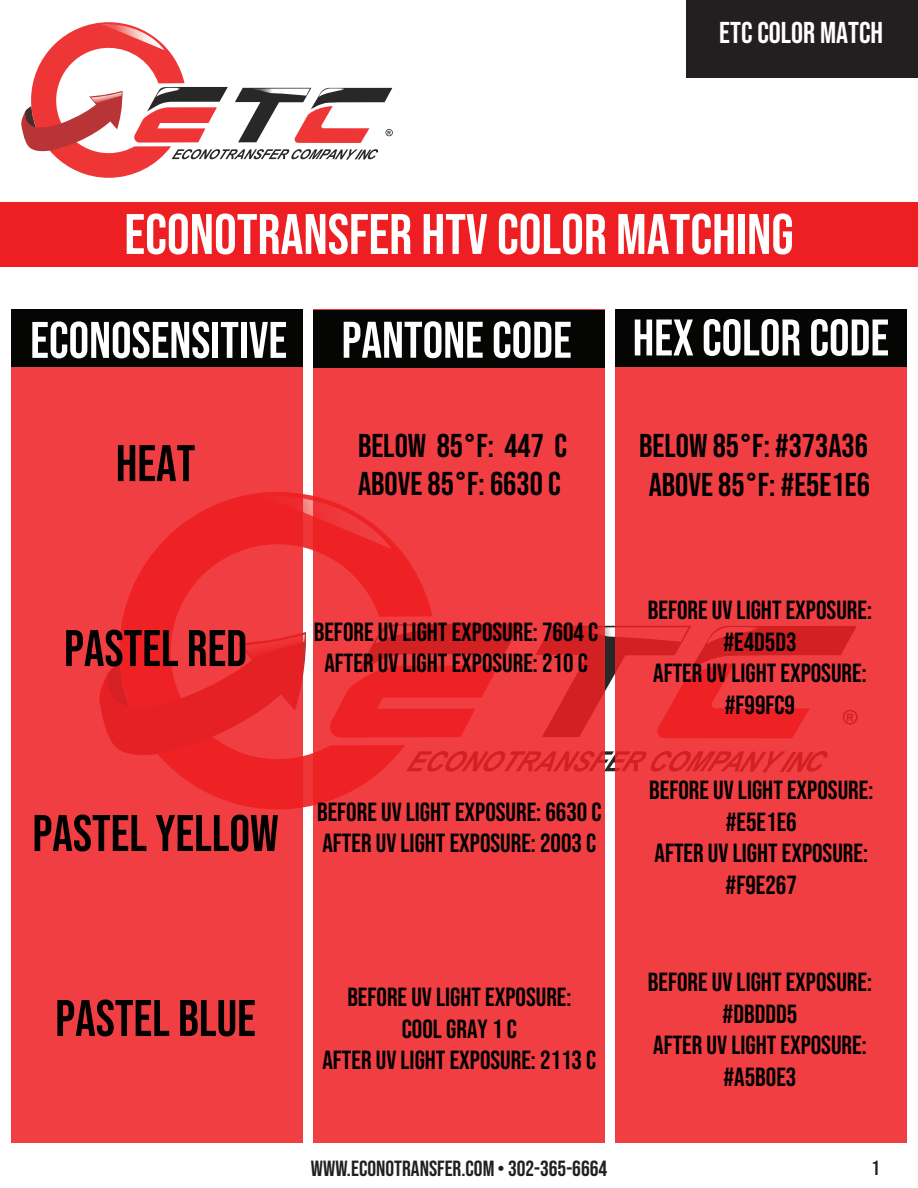
<style>
.page{position:relative;width:918px;height:1188px;background:#fff}
.page>*{position:absolute;margin:0;border:0;box-sizing:border-box;transform-origin:0 0}
.t1{font:57px "Bebas Neue";color:#fff}
.t2{font:51.45px "Bebas Neue";color:#fff}
.t3{font:51.45px "Bebas Neue";color:#000}
.t4{font:33px/38px "Bebas Neue";color:#000}
.t5{font:30px "Bebas Neue";color:#fff}
.t6{font:26.25px/31.5px "Bebas Neue";color:#000;text-align:center}
.t7{font:21.9px "Bebas Neue";color:#231f20}
.t8{font:20.4px "Bebas Neue";color:#231f20}
</style>
<div class="page">
<div style="left:686px;top:0;width:232px;height:77px;background:#231f20"></div>
<div style="left:0;top:202px;width:918px;height:65px;background:#ee1f23"></div>
<svg style="left:21px;top:22px;width:372px;height:156px"></svg>
<svg style="left:605px;top:751px;width:10px;height:21px"></svg>
<svg style="left:605px;top:626px;width:10px;height:65px"></svg>
<svg style="left:303px;top:495px;width:10px;height:54px"></svg>
<svg style="left:303px;top:632px;width:5px;height:128px"></svg>
<svg style="left:11px;top:367px;width:292px;height:776px;background:#ef393d"></svg>
<svg style="left:313px;top:309px;width:292px;height:834px;background:#ee3a3e"></svg>
<div style="left:615px;top:309px;width:292px;height:834px;background:#f03e42"></div>
<div style="left:11px;top:309px;width:292px;height:58px;background:#050504"></div>
<div style="left:313px;top:310px;width:292px;height:58px;background:#050504"></div>
<div style="left:615px;top:309px;width:292px;height:58px;background:#050504"></div>
<p class="t5" style="left:719px;top:16px;width:165px">ETC COLOR MATCH</p>
<h1 class="t1" style="left:124px;top:202px;width:671px">ECONOTRANSFER HTV COLOR MATCHING</h1>
<h2 class="t2" style="left:30px;top:311px;width:543px">ECONOSENSITIVE PANTONE CODE</h2>
<h2 class="t3" style="left:116px;top:434px;width:81px">HEAT</h2>
<p class="t4" style="left:358px;top:426px;width:211px">BELOW 85°F: 447 C<br>ABOVE 85°F: 6630 C</p>
<h2 class="t2" style="left:633px;top:309px;width:258px">HEX COLOR CODE</h2>
<p class="t4" style="left:639px;top:425px;width:232px;line-height:39.6px">BELOW 85°F: #373A36<br>ABOVE 85°F: #E5E1E6</p>
<h2 class="t3" style="left:64px;top:619px;width:185px">PASTEL RED</h2>
<p class="t6" style="left:314px;top:616px;width:286px">BEFORE UV LIGHT EXPOSURE: 7604 C<br>AFTER UV LIGHT EXPOSURE: 210 C</p>
<h2 class="t3" style="left:32px;top:804px;width:248px">PASTEL YELLOW</h2>
<p class="t6" style="left:317px;top:796px;width:286px;text-align:left">BEFORE UV LIGHT EXPOSURE: 6630 C<br>AFTER UV LIGHT EXPOSURE: 2003 C</p>
<h2 class="t3" style="left:55px;top:989px;width:202px">PASTEL BLUE</h2>
<p class="t6" style="left:322px;top:981px;width:275px">BEFORE UV LIGHT EXPOSURE:<br>COOL GRAY 1 C<br>AFTER UV LIGHT EXPOSURE: 2113 C</p>
<p class="t6" style="left:648px;top:594px;width:226px">BEFORE UV LIGHT EXPOSURE: #E4D5D3<br>AFTER UV LIGHT EXPOSURE: #F99FC9</p>
<p class="t6" style="left:649px;top:774px;width:226px">BEFORE UV LIGHT EXPOSURE: #E5E1E6<br>AFTER UV LIGHT EXPOSURE: #F9E267</p>
<p class="t6" style="left:648px;top:966px;width:226px">BEFORE UV LIGHT EXPOSURE: #DBDDD5<br>AFTER UV LIGHT EXPOSURE: #A5B0E3</p>
<p class="t7" style="left:311px;top:1156px;width:298px">WWW.ECONOTRANSFER.COM • 302-365-6664</p>
<p class="t8" style="left:872px;top:1156px;width:10px">1</p>
</div>
